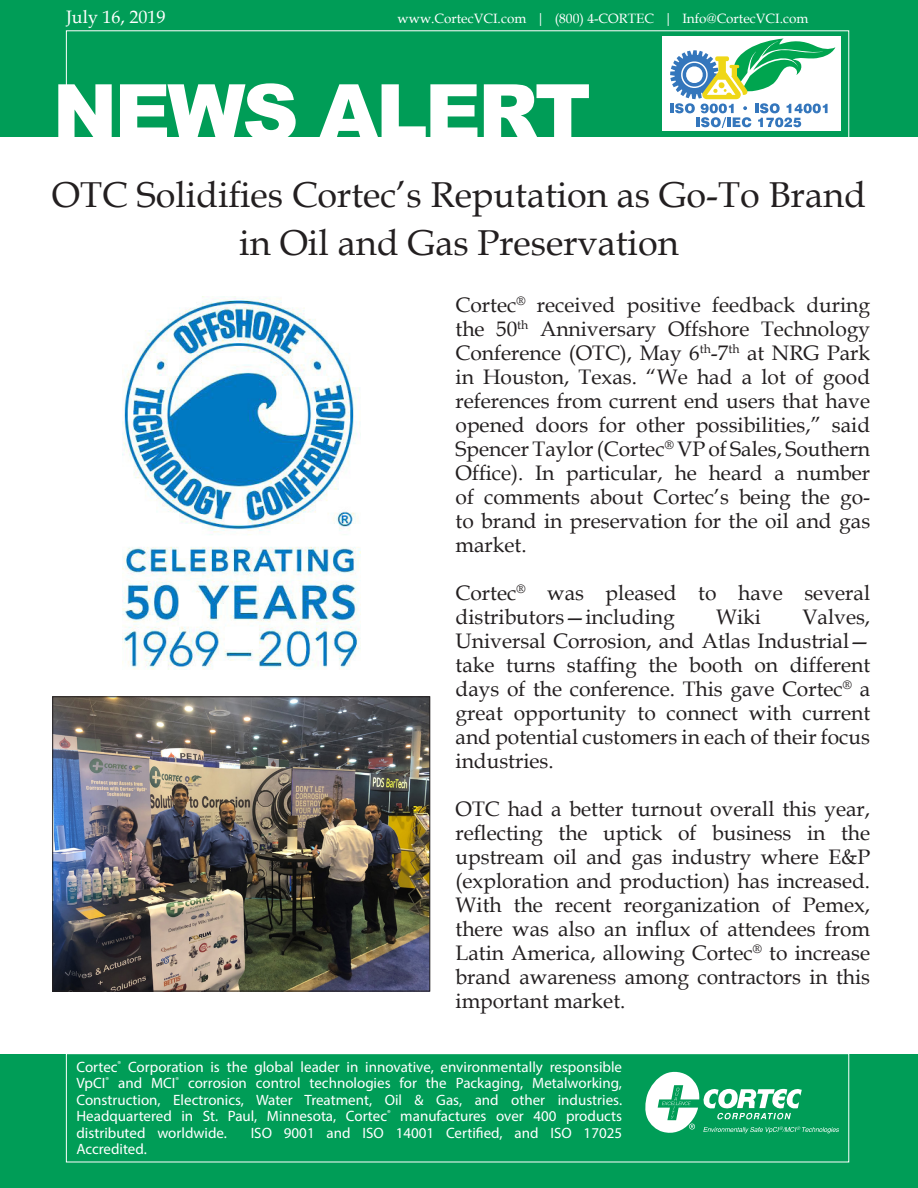
<style>
.page{position:relative;width:918px;height:1188px;background:#fff}
.page>*{position:absolute;margin:0;border:0;box-sizing:border-box;transform-origin:0 0}
.t1{font:900 78px "Arial";letter-spacing:-.04em;color:#fff}
.t2{font:36px "Book Antiqua";color:#231f20}
.t3{font:21px/24px "Book Antiqua";color:#231f20;text-align:justify}
.t4{font:18px "Book Antiqua";color:#fff}
.t5{font:15px/16.5px "Myriad Pro";color:#fff;text-align:justify}
.t6{font:13.5px "Book Antiqua";color:#fff}
</style>
<div class="page">
<div style="left:0;top:0;width:918px;height:136px;background:#009d57"></div>
<div style="left:66px;top:30px;width:783px;height:110px;border:1px solid #fff"></div>
<div style="left:662px;top:36px;width:179px;height:94px;background:#fff"></div>
<svg style="left:670px;top:38px;width:165px;height:89px"></svg>
<div style="left:0;top:1054px;width:918px;height:134px;background:#009d57"></div>
<svg style="left:645px;top:1071px;width:194px;height:63px"></svg>
<div style="left:66px;top:1053px;width:783px;height:109px;border:1px solid #fff"></div>
<img style="left:54px;top:699px;width:374px;height:290px">
<div style="left:52px;top:697px;width:378px;height:294px;border:1px solid #231f20"></div>
<img style="left:122px;top:298px;width:238px;height:372px">
<p class="t4" style="left:66px;top:4px;width:101px">July 16, 2019</p>
<p class="t6" style="left:398px;top:9px;width:412px">www.CortecVCI.com | (800) 4-CORTEC | Info@CortecVCI.com</p>
<p class="t1" style="left:52px;top:56px;width:540px">NEWS ALERT</p>
<p class="t2" style="left:52px;top:169px;width:816px">OTC Solidifies Cortec’s Reputation as Go-To Brand</p>
<p class="t2" style="left:239px;top:217px;width:441px">in Oil and Gas Preservation</p>
<p class="t3" style="left:456px;top:292px;width:416px">Cortec<sup>®</sup> received positive feedback during the 50<sup>th</sup> Anniversary Offshore Technology Conference (OTC), May 6<sup>th</sup>-7<sup>th</sup> at NRG Park in Houston, Texas. “We had a lot of good references from current end users that have opened doors for other possibilities,” said Spencer Taylor (Cortec<sup>®</sup> VP of Sales, Southern Office). In particular, he heard a number of comments about Cortec’s being the go&shy;to brand in preservation for the oil and gas market.</p>
<p class="t3" style="left:456px;top:580px;width:416px">Cortec<sup>®</sup> was pleased to have several distributors—including</p>
<p class="t3" style="left:456px;top:604px;width:416px;text-indent:347px">Valves, Universal Corrosion, and Atlas Industrial— take turns staffing the booth on different days of the conference. This gave Cortec<sup>®</sup> a great opportunity to connect with current and potential customers in each of their focus industries.</p>
<p class="t3" style="left:456px;top:796px;width:416px">OTC had a better turnout overall this year, reflecting the uptick of business in the upstream oil and gas industry where E&amp;P (exploration and production) has increased.<br>With the recent reorganization of Pemex, there was also an influx of attendees from Latin America, allowing Cortec<sup>®</sup> to increase brand awareness among contractors in this important market.</p>
<p class="t3" style="left:716px;top:604px;width:46px">Wiki</p>
<p class="t5" style="left:76px;top:1058px;width:547px">Cortec<sup>®</sup> Corporation is the global leader in innovative, environmentally responsible VpCI<sup>®</sup> and MCI<sup>®</sup> corrosion control technologies for the Packaging, Metalworking, Construction, Electronics, Water Treatment, Oil &amp; Gas, and other industries.<br>Headquartered in St. Paul, Minnesota, Cortec<sup>®</sup> manufactures over 400 products distributed worldwide.</p>
<p class="t5" style="left:251px;top:1124px;width:373px">ISO 9001 and ISO 14001 Certified, and ISO 17025</p>
<p class="t5" style="left:76px;top:1141px;width:72px">Accredited.</p>
</div>
